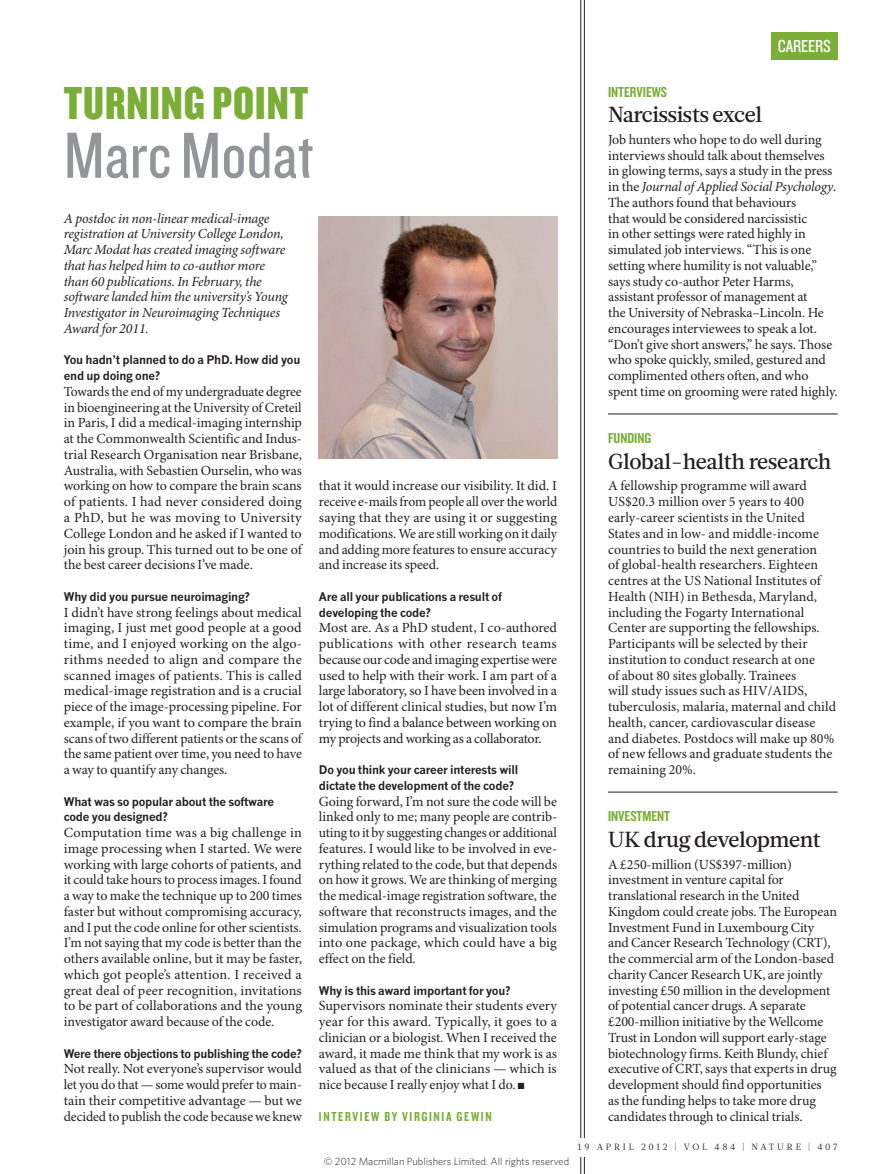
<style>
.page{position:relative;width:893px;height:1174px;background:#fff}
.page>*{position:absolute;margin:0;border:0;box-sizing:border-box;transform-origin:0 0}
.TURNING_POINT_NAME{font:67.5px "Knockout 29 Junior Ltweight";color:#939598}
.TURNING_POINT__STRAP{font:48px "Knockout 69 Full Liteweight";letter-spacing:.02em;color:#7aae36}
.BRIEF_HEAD{font:500 21.75px "Glosa Math";letter-spacing:-.015em;color:#231f20}
.t1{font:18px "Knockout 29 Junior Ltweight";letter-spacing:-.005em;color:#fff}
.BRIEF_STRAP{font:15px "Knockout 49 Liteweight";color:#7aae36}
.BODY_1ST_PARA{font:13.95px/15.8px "Minion Pro";letter-spacing:-.005em;color:#231f20;text-align:justify}
.BRIEF_BODY{font:13.95px/15.8px "Minion Pro";letter-spacing:-.005em;color:#231f20}
.BRIEF_BODY_LAST{font:13.95px/15.8px "Minion Pro";letter-spacing:-.005em;color:#231f20}
.TURNING_POINT_INTRO{font:italic 13.95px/15.8px "Minion Pro";letter-spacing:-.015em;color:#231f20}
.TURNING_POINT_BYLINE{font:13.5px "Knockout 49 Liteweight";letter-spacing:.12em;color:#7aae36}
.TURNING_POINT_QUESTI{font:700 11.7px/15.8px "News Gothic MTOT";letter-spacing:-.02em;color:#231f20}
.t2{font:300 10.5px "Whitney";color:#231f20}
.t3{font:9px "Glosa Math";letter-spacing:.3em;color:#231f20}
.s1{font-style:italic}
</style>
<div class="page">
<hr style="left:584px;top:0;width:1px;height:1174px;background:#231f20">
<hr style="left:580px;top:0;width:1px;height:1174px;background:#231f20">
<hr style="left:608px;top:792px;width:230px;height:1px;background:#231f20">
<hr style="left:608px;top:414px;width:230px;height:1px;background:#231f20">
<img style="left:319px;top:216px;width:238px;height:243px">
<div style="left:476px;top:1137px;width:362px;height:19px;background:#fff"></div>
<div style="left:771px;top:32px;width:67px;height:27px;background:#7aae36"></div>
<p class="t1" style="left:778px;top:34px;width:55px">CAREERS</p>
<p class="TURNING_POINT__STRAP" style="left:64px;top:73px;width:246px">TURNING POINT</p>
<p class="TURNING_POINT_NAME" style="left:64px;top:112px;width:252px">Marc Modat</p>
<p class="TURNING_POINT_INTRO" style="left:64px;top:211px;width:226px">A postdoc in non-linear medical-image registration at University College London, Marc Modat has created imaging software that has helped him to co-author more than 60 publications. In February, the software landed him the university’s Young Investigator in Neuroimaging Techniques Award for 2011.</p>
<p class="TURNING_POINT_QUESTI" style="left:64px;top:352px;width:238px">You hadn’t planned to do a PhD. How did you end up doing one?</p>
<p class="BODY_1ST_PARA" style="left:64px;top:384px;width:240px">Towards the end of my undergraduate degree in bioengineering at the University of Creteil in Paris, I did a medical-imaging internship at the Commonwealth Scientific and Indus&shy;trial Research Organisation near Brisbane, Australia, with Sebastien Ourselin, who was working on how to compare the brain scans of patients. I had never considered doing a PhD, but he was moving to University College London and he asked if I wanted to join his group. This turned out to be one of the best career decisions I’ve made.</p>
<p class="TURNING_POINT_QUESTI" style="left:64px;top:588px;width:188px">Why did you pursue neuroimaging?</p>
<p class="BODY_1ST_PARA" style="left:64px;top:605px;width:240px">I didn’t have strong feelings about medical imaging, I just met good people at a good time, and I enjoyed working on the algo&shy;rithms needed to align and compare the scanned images of patients. This is called medical-image registration and is a crucial piece of the image-processing pipeline. For example, if you want to compare the brain scans of two different patients or the scans of the same patient over time, you need to have a way to quantify any changes.</p>
<p class="TURNING_POINT_QUESTI" style="left:64px;top:793px;width:212px">What was so popular about the software code you designed?</p>
<p class="BODY_1ST_PARA" style="left:64px;top:825px;width:240px">Computation time was a big challenge in image processing when I started. We were working with large cohorts of patients, and it could take hours to process images. I found a way to make the technique up to 200 times faster but without compromising accuracy, and I put the code online for other scientists.<br>I’m not saying that my code is better than the others available online, but it may be faster, which got people’s attention. I received a great deal of peer recognition, invitations to be part of collaborations and the young investigator award because of the code.</p>
<p class="TURNING_POINT_QUESTI" style="left:64px;top:1045px;width:240px">Were there objections to publishing the code?</p>
<p class="BODY_1ST_PARA" style="left:64px;top:1061px;width:240px">Not really. Not everyone’s supervisor would let you do that — some would prefer to main&shy;tain their competitive advantage — but we decided to publish the code because we knew</p>
<p class="BODY_1ST_PARA" style="left:319px;top:479px;width:240px">that it would increase our visibility. It did. I receive e-mails from people all over the world saying that they are using it or suggesting modifications. We are still working on it daily and adding more features to ensure accuracy and increase its speed.</p>
<p class="TURNING_POINT_QUESTI" style="left:319px;top:588px;width:184px">Are all your publications a result of developing the code?</p>
<p class="BODY_1ST_PARA" style="left:319px;top:620px;width:240px">Most are. As a PhD student, I co-authored publications with other research teams because our code and imaging expertise were used to help with their work. I am part of a large laboratory, so I have been involved in a lot of different clinical studies, but now I’m trying to find a balance between working on my projects and working as a collaborator.</p>
<p class="TURNING_POINT_QUESTI" style="left:319px;top:762px;width:201px">Do you think your career interests will dictate the development of the code?</p>
<p class="BODY_1ST_PARA" style="left:319px;top:794px;width:240px">Going forward, I’m not sure the code will be linked only to me; many people are contrib&shy;uting to it by suggesting changes or additional features. I would like to be involved in eve&shy;rything related to the code, but that depends on how it grows. We are thinking of merging the medical-image registration software, the software that reconstructs images, and the simulation programs and visualization tools into one package, which could have a big effect on the field.</p>
<p class="TURNING_POINT_QUESTI" style="left:319px;top:982px;width:193px">Why is this award important for you?</p>
<p class="BODY_1ST_PARA" style="left:319px;top:998px;width:240px">Supervisors nominate their students every year for this award. Typically, it goes to a clinician or a biologist. When I received the award, it made me think that my work is as valued as that of the clinicians — which is nice because I really enjoy what I do. ■</p>
<p class="TURNING_POINT_BYLINE" style="left:319px;top:1107px;width:174px">INTERVIEW BY VIRGINIA GEWIN</p>
<p class="t2" style="left:324px;top:1154px;width:247px">© 2012 Macmillan Publishers Limited. All rights reserved</p>
<p class="BRIEF_STRAP" style="left:608px;top:82px;width:61px">INTERVIEWS</p>
<p class="BRIEF_HEAD" style="left:608px;top:100px;width:155px">Narcissists excel</p>
<p class="BRIEF_BODY" style="left:608px;top:132px;width:231px">Job hunters who hope to do well during interviews should talk about themselves in glowing terms, says a study in the press in the <span class="s1">Journal of Applied Social Psychology</span>.<br>The authors found that behaviours<br>that would be considered narcissistic<br>in other settings were rated highly in simulated job interviews. “This is one setting where humility is not valuable,” says study co-author Peter Harms, assistant professor of management at<br>the University of Nebraska–Lincoln. He encourages interviewees to speak a lot. “Don’t give short answers,” he says. Those who spoke quickly, smiled, gestured and complimented others often, and who spent time on grooming were rated highly.</p>
<p class="BRIEF_STRAP" style="left:608px;top:429px;width:45px">FUNDING</p>
<p class="BRIEF_HEAD" style="left:608px;top:447px;width:225px">Global-health research</p>
<p class="BRIEF_BODY" style="left:608px;top:479px;width:229px">A fellowship programme will award US$20.3 million over 5 years to 400 early-career scientists in the United States and in low- and middle-income countries to build the next generation<br>of global-health researchers. Eighteen centres at the US National Institutes of Health (NIH) in Bethesda, Maryland, including the Fogarty International Center are supporting the fellowships.<br>Participants will be selected by their institution to conduct research at one<br>of about 80 sites globally. Trainees<br>will study issues such as HIV/AIDS, tuberculosis, malaria, maternal and child health, cancer, cardiovascular disease and diabetes. Postdocs will make up 80% of new fellows and graduate students the remaining 20%.</p>
<p class="BRIEF_STRAP" style="left:608px;top:807px;width:63px">INVESTMENT</p>
<p class="BRIEF_HEAD" style="left:608px;top:825px;width:214px">UK drug development</p>
<p class="BRIEF_BODY_LAST" style="left:608px;top:857px;width:230px">A £250-million (US$397-million) investment in venture capital for translational research in the United Kingdom could create jobs. The European Investment Fund in Luxembourg City and Cancer Research Technology (CRT), the commercial arm of the London-based charity Cancer Research UK, are jointly investing £50 million in the development of potential cancer drugs. A separate £200-million initiative by the Wellcome Trust in London will support early-stage biotechnology firms. Keith Blundy, chief executive of CRT, says that experts in drug development should find opportunities<br>as the funding helps to take more drug candidates through to clinical trials.</p>
<p class="t3" style="left:578px;top:1141px;width:261px">19 APRIL 2012 | VOL 484 | NATURE | 407</p>
</div>
